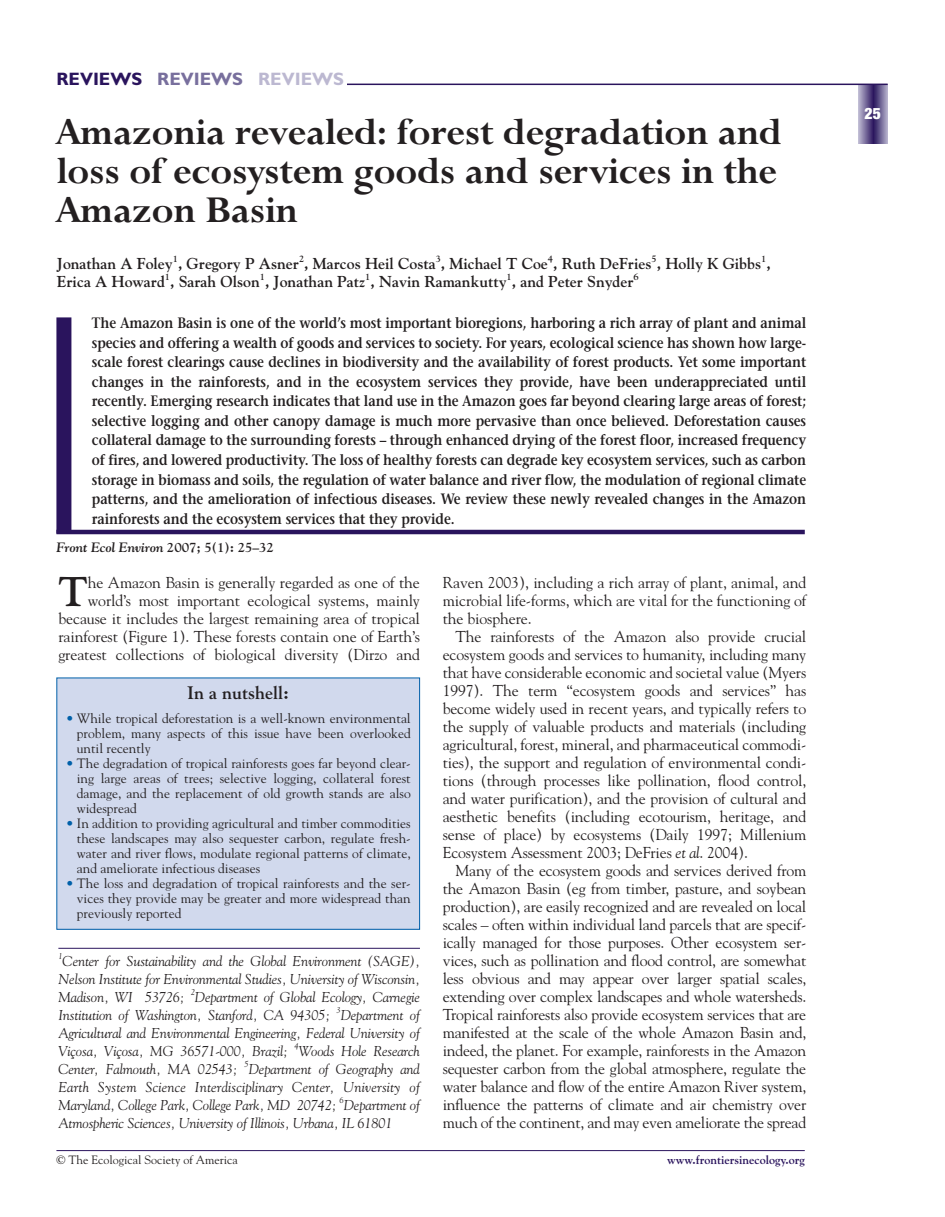
<style>
.page{position:relative;width:945px;height:1217px;background:#fff}
.page>*{position:absolute;margin:0;border:0;box-sizing:border-box;transform-origin:0 0}
.t1{font:700 42px/39px "Lapidary 333 BT";letter-spacing:-.005em;color:#231f20;text-align:justify}
.t2{font:700 41.4px "Goudy";color:#231f20}
.t3{font:700 18px "Gill Sans";color:#2a145d}
.t4{font:700 18px "Goudy";color:#231f20}
.t5{font:15.75px/18px "Goudy";letter-spacing:-.005em;color:#231f20;text-align:justify}
.t6{font:700 15.75px/18px "Goudy";color:#231f20}
.t7{font:900 condensed 15.75px "Helvetica Neue";color:#fff}
.t8{font:600 15px/19.5px "Stone Serif";letter-spacing:-.005em;color:#231f20;text-align:justify;scale:.88 1}
.t9{font:italic 14.25px/18px "Goudy";letter-spacing:-.01em;color:#231f20;text-align:justify}
.t10{font:13.5px/15px "Goudy";color:#231f20;text-align:justify}
.t11{font:italic 700 13.5px "Goudy";letter-spacing:-.005em;color:#231f20}
.t12{font:12px "Goudy";color:#231f20}
.t13{font:700 12px "Goudy";color:#2a145d}
.t14{font:italic 8.55px "Goudy";color:#231f20}
.s1{color:#786f9d}
.s2{color:#bcb8d1}
.s3{font-style:normal}
.s4{font-style:italic}
.s5{color:#0060a9}
</style>
<div class="page">
<svg style="left:858px;top:85px;width:15px;height:59px"></svg>
<svg style="left:873px;top:85px;width:4px;height:59px"></svg>
<svg style="left:877px;top:85px;width:11px;height:59px"></svg>
<hr style="left:56px;top:84px;width:832px;height:1px;background:#2a145d">
<hr style="left:56px;top:1150px;width:749px;height:1px;background:#2a145d">
<div style="left:56px;top:60px;width:291px;height:29px;background:#fff"></div>
<div style="left:56px;top:317px;width:15px;height:216px;background:#2a145d"></div>
<hr style="left:56px;top:530px;width:749px;height:4px;background:#2a145d">
<div style="left:57px;top:678px;width:363px;height:251px;background:#d1d9ed"></div>
<hr style="left:58px;top:948px;width:362px;height:1px;background:#2a145d">
<p class="t3" style="left:56px;top:73px;width:289px">REVIEWS <span class="s1">REVIEWS</span> <span class="s2">REVIEWS</span></p>
<h1 class="t1" style="left:57px;top:110px;width:726px">Amazonia revealed: forest degradation and loss of ecosystem goods and services in the Amazon Basin</h1>
<p class="t6" style="left:57px;top:255px;width:715px">Jonathan A Foley<sup>1</sup>, Gregory P Asner<sup>2</sup>, Marcos Heil Costa<sup>3</sup>, Michael T Coe<sup>4</sup>, Ruth DeFries<sup>5</sup>, Holly K Gibbs<sup>1</sup>,<br>Erica A Howard<sup>1</sup>, Sarah Olson<sup>1</sup>, Jonathan Patz<sup>1</sup>, Navin Ramankutty<sup>1</sup>, and Peter Snyder<sup>6</sup></p>
<p class="t8" style="left:92px;top:315px;width:813px">The Amazon Basin is one of the world’s most important bioregions, harboring a rich array of plant and animal species and offering a wealth of goods and services to society. For years, ecological science has shown how large&shy;scale forest clearings cause declines in biodiversity and the availability of forest products. Yet some important changes in the rainforests, and in the ecosystem services they provide, have been underappreciated until recently. Emerging research indicates that land use in the Amazon goes far beyond clearing large areas of forest; selective logging and other canopy damage is much more pervasive than once believed. Deforestation causes collateral damage to the surrounding forests – through enhanced drying of the forest floor, increased frequency of fires, and lowered productivity. The loss of healthy forests can degrade key ecosystem services, such as carbon storage in biomass and soils, the regulation of water balance and river flow, the modulation of regional climate patterns, and the amelioration of infectious diseases. We review these newly revealed changes in the Amazon rainforests and the ecosystem services that they provide.</p>
<p class="t11" style="left:56px;top:542px;width:219px">Front Ecol Environ <span class="s3">2007; 5(1): 25–32</span></p>
<p class="t5" style="left:58px;top:574px;width:363px;text-align:right">he Amazon Basin is generally regarded as one of the world’s most important ecological systems, mainly because it includes the largest remaining area of tropical rainforest (Figure 1). These forests contain one of Earth’s greatest collections of biological diversity (Dirzo and</p>
<p class="t5" style="left:443px;top:574px;width:365px">Raven 2003), including a rich array of plant, animal, and microbial life-forms, which are vital for the functioning of the biosphere.</p>
<h2 class="t2" style="left:58px;top:574px;width:31px">T</h2>
<p class="t5" style="left:443px;top:628px;width:365px;text-indent:13px">The rainforests of the Amazon also provide crucial ecosystem goods and services to humanity, including many that have considerable economic and societal value (Myers 1997). The term “ecosystem goods and services” has become widely used in recent years, and typically refers to the supply of valuable products and materials (including agricultural, forest, mineral, and pharmaceutical commodi&shy;ties), the support and regulation of environmental condi&shy;tions (through processes like pollination, flood control, and water purification), and the provision of cultural and aesthetic benefits (including ecotourism, heritage, and sense of place) by ecosystems (Daily 1997; Millenium Ecosystem Assessment 2003; DeFries <span class="s4">et al</span>. 2004).</p>
<p class="t5" style="left:443px;top:862px;width:365px;text-indent:13px">Many of the ecosystem goods and services derived from the Amazon Basin (eg from timber, pasture, and soybean production), are easily recognized and are revealed on local scales – often within individual land parcels that are specif&shy;ically managed for those purposes. Other ecosystem ser&shy;vices, such as pollination and flood control, are somewhat less obvious and may appear over larger spatial scales, extending over complex landscapes and whole watersheds.<br>Tropical rainforests also provide ecosystem services that are manifested at the scale of the whole Amazon Basin and, indeed, the planet. For example, rainforests in the Amazon sequester carbon from the global atmosphere, regulate the water balance and flow of the entire Amazon River system, influence the patterns of climate and air chemistry over much of the continent, and may even ameliorate the spread</p>
<p class="t4" style="left:187px;top:686px;width:104px">In a nutshell:</p>
<p class="t10" style="left:77px;top:712px;width:335px;text-indent:-11px"><span class="s5">•</span> While tropical deforestation is a well-known environmental problem, many aspects of this issue have been overlooked until recently</p>
<p class="t10" style="left:77px;top:757px;width:335px;text-indent:-11px"><span class="s5">•</span> The degradation of tropical rainforests goes far beyond clear&shy;ing large areas of trees; selective logging, collateral forest damage, and the replacement of old growth stands are also widespread</p>
<p class="t10" style="left:77px;top:817px;width:335px;text-indent:-11px"><span class="s5">•</span> In addition to providing agricultural and timber commodities these landscapes may also sequester carbon, regulate fresh&shy;water and river flows, modulate regional patterns of climate, and ameliorate infectious diseases</p>
<p class="t10" style="left:77px;top:877px;width:335px;text-indent:-11px"><span class="s5">•</span> The loss and degradation of tropical rainforests and the ser&shy;vices they provide may be greater and more widespread than previously reported</p>
<p class="t9" style="left:58px;top:952px;width:363px"><sup>1</sup>Center for Sustainability and the Global Environment (SAGE), Nelson Institute for Environmental Studies, University of Wisconsin, Madison, WI 53726; <sup>2</sup>Department of Global Ecology, Carnegie Institution of Washington, Stanford, CA 94305; <sup>3</sup>Department of Agricultural and Environmental Engineering, Federal University of Viçosa, Viçosa, MG 36571-000, Brazil;</p>
<p class="t14" style="left:294px;top:1043px;width:6px">4</p>
<p class="t9" style="left:299px;top:1042px;width:123px">Woods Hole Research</p>
<p class="t9" style="left:58px;top:1060px;width:363px;text-indent:186px"><sup>5</sup>Department of Geography and Earth System Science Interdisciplinary Center, University of Maryland, College Park, College Park, MD 20742; <sup>6</sup>Department of Atmospheric Sciences, University of Illinois, Urbana, IL 61801</p>
<p class="t9" style="left:58px;top:1060px;width:181px">Center, Falmouth, MA 02543;</p>
<p class="t12" style="left:56px;top:1155px;width:183px">© The Ecological Society of America</p>
<p class="t13" style="left:667px;top:1155px;width:139px">www.frontiersinecology.org</p>
<p class="t7" style="left:865px;top:108px;width:18px">25</p>
</div>
